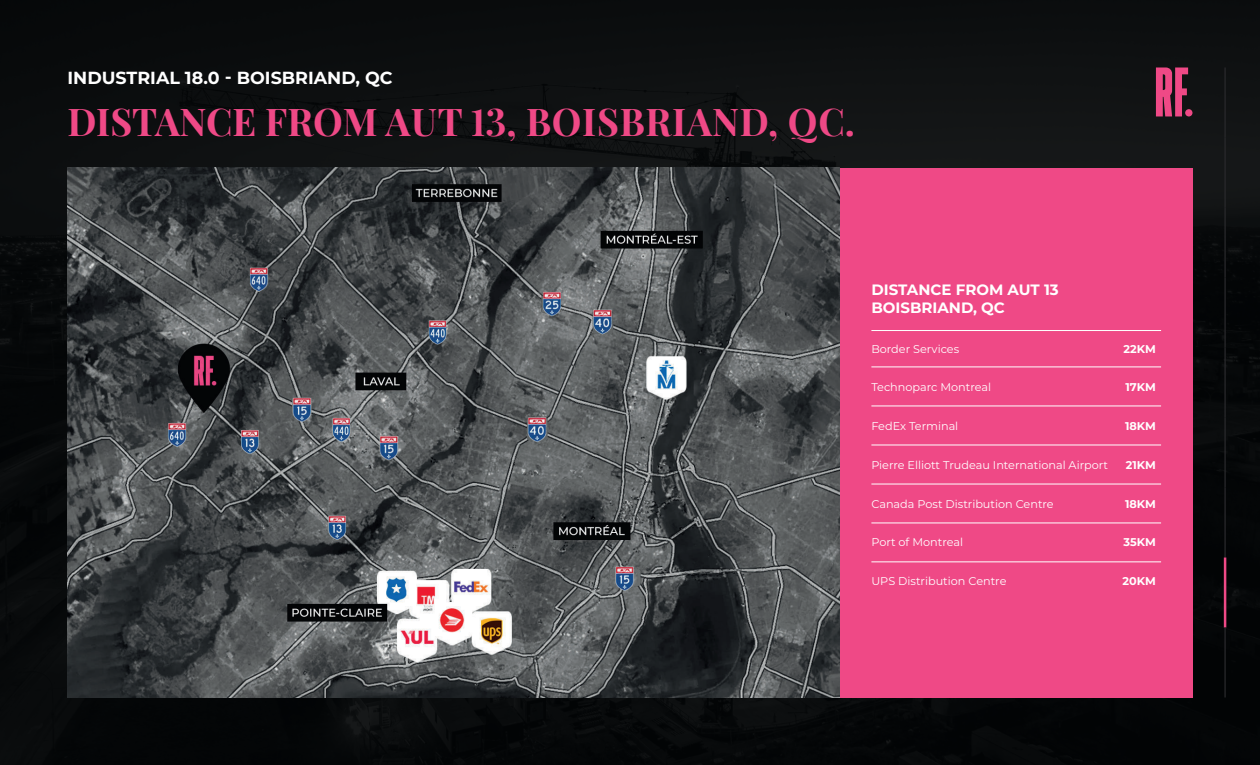
<style>
.page{position:relative;width:1260px;height:765px;background:#fff}
.page>*{position:absolute;margin:0;border:0;box-sizing:border-box;transform-origin:0 0}
.t1{font:37.5px "Playfair Display";color:#ef4986}
.t2{font:700 17.5px "Montserrat";color:#fff}
.t3{font:700 15px/18px "Montserrat";color:#fff}
.t4{font:11.25px "Montserrat";color:#fff}
.t5{font:700 11.25px "Montserrat";color:#fff}
</style>
<div class="page">
<img style="left:0;top:0;width:1260px;height:765px">
<svg style="left:1156px;top:68px;width:32px;height:48px;background:#ae3964"></svg>
<div style="left:1185px;top:109px;width:8px;height:7px;background:#ef4986;border-radius:50%"></div>
<div style="left:840px;top:168px;width:353px;height:529px;background:#ef4986"></div>
<img style="left:68px;top:168px;width:772px;height:530px">
<hr style="left:871px;top:367px;width:290px;height:1px;background:#fff">
<hr style="left:871px;top:330px;width:290px;height:1px;background:#fff">
<hr style="left:871px;top:406px;width:290px;height:1px;background:#fff">
<hr style="left:871px;top:445px;width:290px;height:1px;background:#fff">
<hr style="left:871px;top:484px;width:290px;height:1px;background:#fff">
<hr style="left:871px;top:523px;width:290px;height:1px;background:#fff">
<hr style="left:871px;top:562px;width:290px;height:1px;background:#fff">
<hr style="left:1224px;top:67px;width:2px;height:70px;background:#29292c">
<hr style="left:1224px;top:137px;width:2px;height:70px;background:#29292c">
<hr style="left:1224px;top:207px;width:2px;height:70px;background:#29292c">
<hr style="left:1224px;top:277px;width:2px;height:70px;background:#29292c">
<hr style="left:1224px;top:347px;width:2px;height:70px;background:#29292c">
<hr style="left:1224px;top:417px;width:2px;height:70px;background:#29292c">
<hr style="left:1224px;top:487px;width:2px;height:70px;background:#29292c">
<hr style="left:1224px;top:557px;width:2px;height:70px;background:#ef4986">
<hr style="left:1224px;top:627px;width:2px;height:70px;background:#29292c">
<h2 class="t2" style="left:68px;top:72px;width:327px">INDUSTRIAL 18.0 - BOISBRIAND, QC</h2>
<h1 class="t1" style="left:68px;top:101px;width:789px">DISTANCE FROM AUT 13, BOISBRIAND, QC.</h1>
<h3 class="t3" style="left:871px;top:281px;width:189px">DISTANCE FROM AUT 13<br>BOISBRIAND, QC</h3>
<p class="t4" style="left:871px;top:344px;width:89px">Border Services</p>
<p class="t4" style="left:871px;top:383px;width:121px">Technoparc Montreal</p>
<p class="t4" style="left:871px;top:422px;width:88px">FedEx Terminal</p>
<p class="t4" style="left:871px;top:460px;width:238px">Pierre Elliott Trudeau International Airport</p>
<p class="t4" style="left:871px;top:499px;width:184px">Canada Post Distribution Centre</p>
<p class="t4" style="left:871px;top:538px;width:93px">Port of Montreal</p>
<p class="t4" style="left:871px;top:577px;width:137px">UPS Distribution Centre</p>
<p class="t5" style="left:1124px;top:345px;width:34px">22KM</p>
<p class="t5" style="left:1125px;top:383px;width:32px">17KM</p>
<p class="t5" style="left:1125px;top:422px;width:32px">18KM</p>
<p class="t5" style="left:1126px;top:461px;width:32px">21KM</p>
<p class="t5" style="left:1125px;top:500px;width:32px">18KM</p>
<p class="t5" style="left:1124px;top:538px;width:34px">35KM</p>
<p class="t5" style="left:1123px;top:577px;width:35px">20KM</p>
</div>
